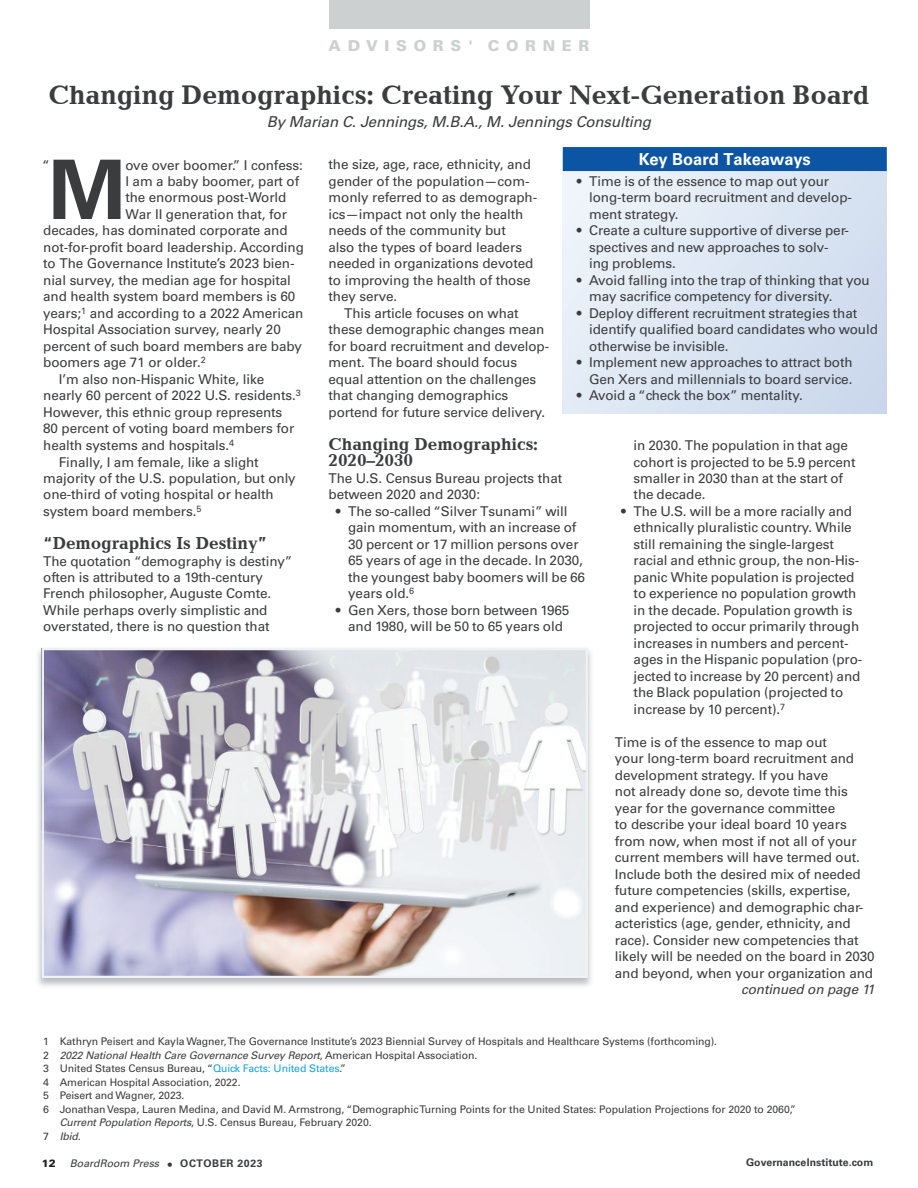
<style>
.page{position:relative;width:918px;height:1188px;background:#fff}
.page>*{position:absolute;margin:0;border:0;box-sizing:border-box;transform-origin:0 0}
.t1{font:700 82.05px "Univers LT Std";color:#3b3c3e}
.t2{font:700 27px "Candida LT";letter-spacing:-.01em;color:#3b3c3e}
.t3{font:700 17.4px/16.5px "Candida LT";letter-spacing:-.01em;color:#3b3c3e}
.t4{font:700 16.5px "Univers LT Std";letter-spacing:-.005em;color:#fff}
.t5{font:italic 15px "Univers LT Std";letter-spacing:-.01em;color:#3b3c3e}
.t6{font:900 15px "Univers LT Std";letter-spacing:.445em;color:#cdd0d1}
.t7{font:13.65px "Univers LT Std";color:#3b3c3e}
.t8{font:13.5px/16.5px "Univers LT Std";letter-spacing:-.01em;color:#3b3c3e}
.t9{font:italic 13.5px "Univers LT Std";letter-spacing:-.01em;color:#3b3c3e}
.t10{font:10.5px "Univers LT Std";letter-spacing:-.01em;color:#3b3c3e}
.t11{font:italic 10.5px "Univers LT Std";letter-spacing:-.01em;color:#3b3c3e}
.t12{font:700 10.5px "Univers LT Std";color:#3b3c3e}
.t13{font:900 10.5px "Univers LT Std";color:#231f20}
.s1{font-style:normal}
.s2{color:#19a2dc}
.s3{font-style:italic}
.s4{font-style:normal;font-size:12px}
.s5{font-weight:700;font-style:normal}
</style>
<div class="page">
<div style="left:329px;top:0;width:260px;height:28px;background:#cdd0d1"></div>
<div style="left:563px;top:150px;width:324px;height:264px;background:linear-gradient(to right,#eaf1f9,#cfdcee)"></div>
<div style="left:563px;top:147px;width:324px;height:24px;background:#0c55a4"></div>
<img style="left:38px;top:648px;width:553px;height:338px">
<img style="left:45px;top:651px;width:540px;height:324px">
<div style="left:42px;top:648px;width:546px;height:330px;border:2px solid #f0f1f2"></div>
<p class="t6" style="left:329px;top:36px;width:262px">ADVISORS' CORNER</p>
<h2 class="t2" style="left:49px;top:79px;width:822px">Changing Demographics: Creating Your Next-Generation Board</h2>
<p class="t5" style="left:267px;top:113px;width:386px">By Marian C. Jennings, M.B.A., M. Jennings Consulting</p>
<p class="t7" style="left:42px;top:157px;width:9px">“</p>
<h1 class="t1" style="left:49px;top:142px;width:79px">M</h1>
<p class="t8" style="left:125px;top:157px;width:179px">ove over boomer.” I confess:</p>
<p class="t8" style="left:125px;top:173px;width:175px">I am a baby boomer, part of</p>
<p class="t8" style="left:125px;top:190px;width:163px">the enormous post-World</p>
<p class="t8" style="left:125px;top:206px;width:163px">War II generation that, for</p>
<p class="t8" style="left:43px;top:223px;width:246px">decades, has dominated corporate and</p>
<p class="t8" style="left:43px;top:239px;width:262px">not-for-profit board leadership. According</p>
<p class="t8" style="left:43px;top:256px;width:253px">to The Governance Institute’s 2023 bien-</p>
<p class="t8" style="left:43px;top:272px;width:249px">nial survey, the median age for hospital</p>
<p class="t8" style="left:43px;top:289px;width:254px">and health system board members is 60</p>
<p class="t8" style="left:43px;top:305px;width:262px">years;<sup>1</sup> and according to a 2022 American</p>
<p class="t8" style="left:43px;top:322px;width:239px">Hospital Association survey, nearly 20</p>
<p class="t8" style="left:43px;top:338px;width:260px">percent of such board members are baby</p>
<p class="t8" style="left:43px;top:355px;width:164px">boomers age 71 or older.<sup>2</sup></p>
<p class="t8" style="left:59px;top:371px;width:207px">I’m also non-Hispanic White, like</p>
<p class="t8" style="left:43px;top:388px;width:259px">nearly 60 percent of 2022 U.S. residents.<sup>3</sup></p>
<p class="t8" style="left:43px;top:404px;width:241px">However, this ethnic group represents</p>
<p class="t8" style="left:43px;top:421px;width:253px">80 percent of voting board members for</p>
<p class="t8" style="left:43px;top:437px;width:192px">health systems and hospitals.<sup>4</sup></p>
<p class="t8" style="left:59px;top:454px;width:201px">Finally, I am female, like a slight</p>
<p class="t8" style="left:43px;top:470px;width:254px">majority of the U.S. population, but only</p>
<p class="t8" style="left:43px;top:487px;width:232px">one-third of voting hospital or health</p>
<p class="t8" style="left:43px;top:503px;width:160px">system board members.<sup>5</sup></p>
<p class="t3" style="left:43px;top:535px;width:226px">“Demographics Is Destiny”</p>
<p class="t8" style="left:43px;top:553px;width:251px">The quotation “demography is destiny” often is attributed to a 19th-century French philosopher, Auguste Comte.<br>While perhaps overly simplistic and overstated, there is no question that</p>
<p class="t4" style="left:639px;top:149px;width:173px">Key Board Takeaways</p>
<p class="t8" style="left:589px;top:173px;width:264px;text-indent:-12px">• Time is of the essence to map out your long-term board recruitment and develop&shy;ment strategy.</p>
<p class="t8" style="left:589px;top:223px;width:261px;text-indent:-12px">• Create a culture supportive of diverse per&shy;spectives and new approaches to solv&shy;ing problems.</p>
<p class="t8" style="left:589px;top:272px;width:282px;text-indent:-12px">• Avoid falling into the trap of thinking that you may sacrifice competency for diversity.</p>
<p class="t8" style="left:589px;top:305px;width:290px;text-indent:-12px">• Deploy different recruitment strategies that identify qualified board candidates who would otherwise be invisible.</p>
<p class="t8" style="left:577px;top:355px;width:277px;text-align:right">• Implement new approaches to attract both<br>Gen Xers and millennials to board service.</p>
<p class="t8" style="left:577px;top:388px;width:228px">• Avoid a “check the box” mentality.</p>
<p class="t8" style="left:329px;top:157px;width:210px">the size, age, race, ethnicity, and gender of the population—com&shy;monly referred to as demograph&shy;ics—impact not only the health needs of the community but<br>also the types of board leaders needed in organizations devoted to improving the health of those they serve.</p>
<p class="t8" style="left:329px;top:305px;width:222px;text-indent:16px">This article focuses on what these demographic changes mean for board recruitment and develop&shy;ment. The board should focus equal attention on the challenges that changing demographics portend for future service delivery.</p>
<p class="t3" style="left:329px;top:436px;width:211px">Changing Demographics:<br>2020–2030</p>
<p class="t8" style="left:329px;top:470px;width:235px">The U.S. Census Bureau projects that between 2020 and 2030:</p>
<p class="t8" style="left:348px;top:503px;width:238px;text-indent:-12px">• The so-called “Silver Tsunami” will gain momentum, with an increase of<br>30 percent or 17 million persons over<br>65 years of age in the decade. In 2030, the youngest baby boomers will be 66 years old.<sup>6</sup></p>
<p class="t8" style="left:336px;top:602px;width:235px;text-align:center">• Gen Xers, those born between 1965 and 1980, will be 50 to 65 years old</p>
<p class="t8" style="left:634px;top:437px;width:223px">in 2030. The population in that age cohort is projected to be 5.9 percent smaller in 2030 than at the start of the decade.</p>
<p class="t8" style="left:634px;top:503px;width:230px;text-indent:-12px">• The U.S. will be a more racially and ethnically pluralistic country. While still remaining the single-largest racial and ethnic group, the non-His&shy;panic White population is projected to experience no population growth in the decade. Population growth is projected to occur primarily through increases in numbers and percent&shy;ages in the Hispanic population (pro&shy;jected to increase by 20 percent) and the Black population (projected to increase by 10 percent).<sup>7</sup></p>
<p class="t8" style="left:615px;top:734px;width:261px">Time is of the essence to map out<br>your long-term board recruitment and development strategy. If you have<br>not already done so, devote time this year for the governance committee<br>to describe your ideal board 10 years from now, when most if not all of your current members will have termed out.<br>Include both the desired mix of needed future competencies (skills, expertise, and experience) and demographic char&shy;acteristics (age, gender, ethnicity, and race). Consider new competencies that likely will be needed on the board in 2030 and beyond, when your organization and</p>
<p class="t9" style="left:741px;top:982px;width:135px">continued on page 11</p>
<p class="t10" style="left:43px;top:1035px;width:676px">1 Kathryn Peisert and Kayla Wagner, The Governance Institute’s 2023 Biennial Survey of Hospitals and Healthcare Systems (forthcoming).</p>
<p class="t11" style="left:43px;top:1049px;width:436px"><span class="s1">2</span> 2022 National Health Care Governance Survey Report<span class="s1">, American Hospital Association.</span></p>
<p class="t10" style="left:43px;top:1062px;width:304px">3 United States Census Bureau, “<span class="s2">Quick Facts: United States</span>.”</p>
<p class="t10" style="left:43px;top:1076px;width:199px">4 American Hospital Association, 2022.</p>
<p class="t10" style="left:43px;top:1089px;width:143px">5 Peisert and Wagner, 2023.</p>
<p class="t10" style="left:43px;top:1103px;width:754px">6 Jonathan Vespa, Lauren Medina, and David M. Armstrong, “Demographic Turning Points for the United States: Population Projections for 2020 to 2060,”</p>
<p class="t10" style="left:60px;top:1116px;width:313px"><span class="s3">Current Population Reports</span>, U.S. Census Bureau, February 2020.</p>
<p class="t11" style="left:43px;top:1130px;width:39px"><span class="s1">7</span> Ibid.</p>
<p class="t13" style="left:42px;top:1157px;width:16px">12</p>
<p class="t11" style="left:70px;top:1158px;width:194px">BoardRoom Press <span class="s4">•</span> <span class="s5">OCTOBER 2023</span></p>
<p class="t12" style="left:746px;top:1156px;width:129px">GovernanceInstitute.com</p>
</div>
